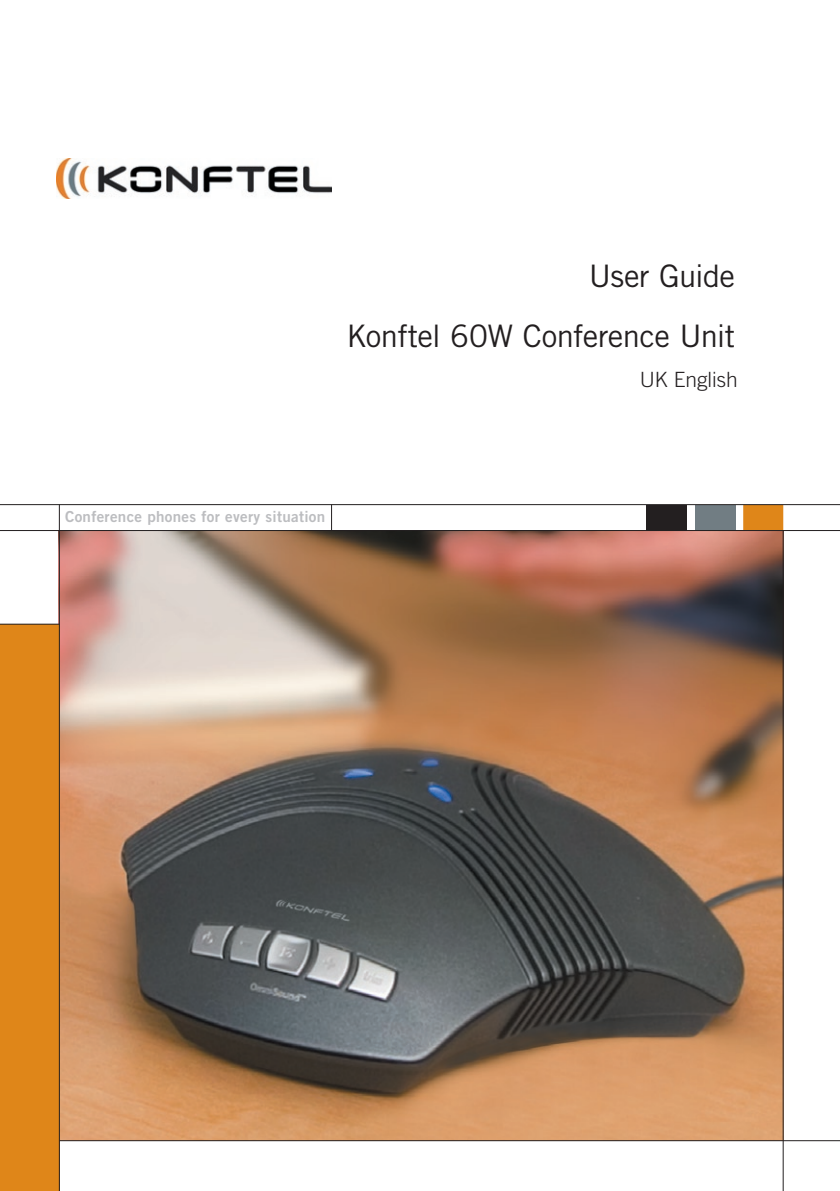
<style>
.page{position:relative;width:840px;height:1191px;background:#fff}
.page>*{position:absolute;margin:0;border:0;box-sizing:border-box;transform-origin:0 0}
.t1{font:31px/60.2px "Trade Gothic";letter-spacing:-.02em;color:#231f20;text-align:right}
.t2{font:300 21px "Trade Gothic";color:#231f20}
.t3{font:15.2px "Trade Gothic Bold Two";letter-spacing:.02em;color:#bcbdc0}
</style>
<div class="page">
<img style="left:60px;top:531px;width:722px;height:609px">
<div style="left:743px;top:506px;width:38px;height:23px;background:#df8619"></div>
<div style="left:742px;top:505px;width:40px;height:25px;border:2px solid #df8619"></div>
<div style="left:694px;top:505px;width:40px;height:25px;background:#717d83"></div>
<div style="left:646px;top:505px;width:40px;height:25px;background:#231f20"></div>
<svg style="left:331px;top:505px;width:1px;height:25px"></svg>
<div style="left:0;top:624px;width:60px;height:567px;background:#df8619"></div>
<hr style="left:0;top:624px;width:60px;height:1px;background:#231f20">
<hr style="left:0;top:504px;width:839px;height:1px;background:#231f20">
<hr style="left:0;top:530px;width:839px;height:1px;background:#231f20">
<hr style="left:782px;top:530px;width:1px;height:661px;background:#231f20">
<hr style="left:59px;top:504px;width:1px;height:687px;background:#231f20">
<img style="left:57px;top:159px;width:274px;height:40px">
<hr style="left:60px;top:1140px;width:779px;height:1px;background:#231f20">
<h1 class="t1" style="left:346px;top:245px;width:390px">User Guide<br>Konftel 60W Conference Unit</h1>
<h2 class="t2" style="left:639px;top:367px;width:100px">UK English</h2>
<p class="t3" style="left:65px;top:507px;width:262px">Conference phones for every situation</p>
</div>
